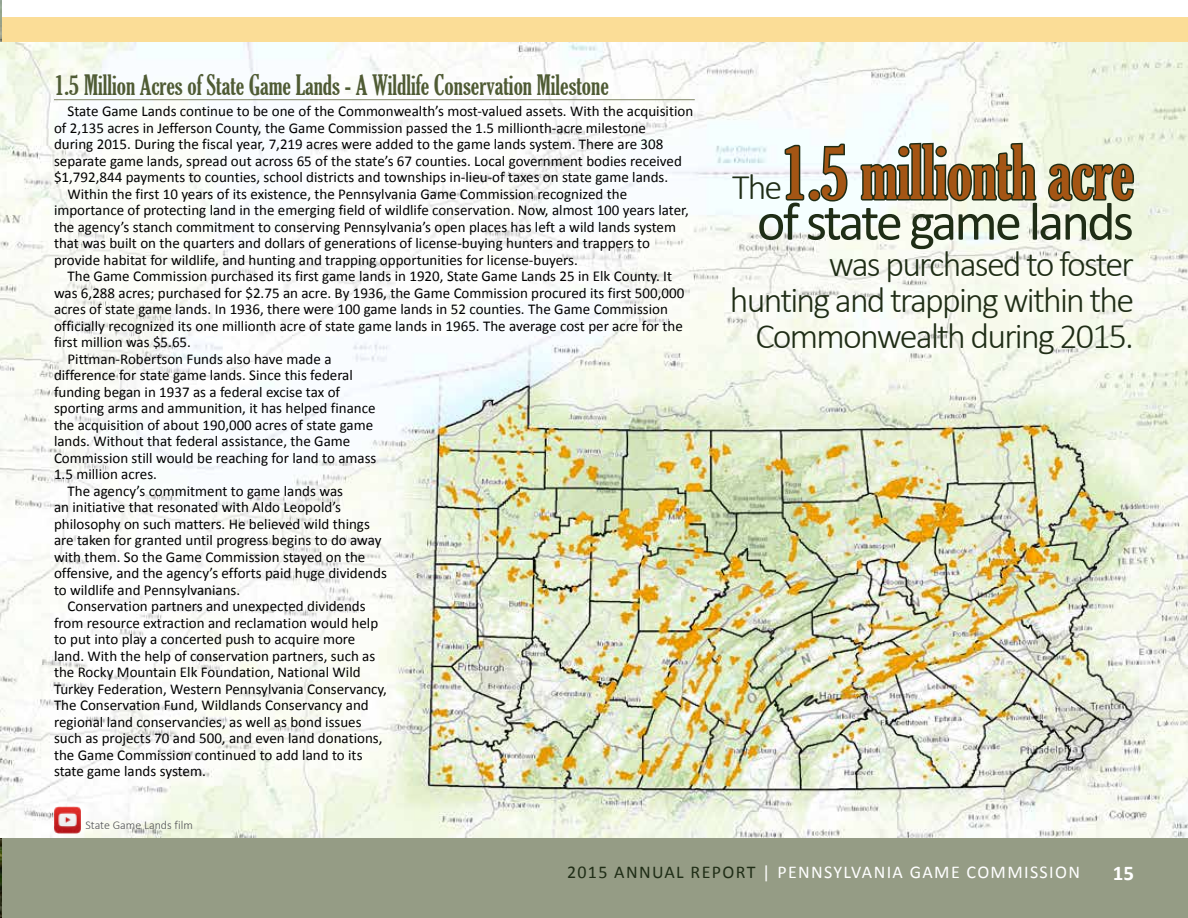
<style>
.page{position:relative;width:1188px;height:918px;background:#fff}
.page>*{position:absolute;margin:0;border:0;box-sizing:border-box;transform-origin:0 0}
.t1{font:extra-condensed 72px "Gloucester";color:#a45514}
.t2{font:54px "Calibri";letter-spacing:-.05em;color:#1f2d16}
.t3{font:300 36px/36px "Calibri";letter-spacing:-.05em;color:#1f2d16;text-align:right}
.t4{font:extra-condensed 27px "Gloucester";color:#4f5b34}
.t5{font:700 21px "Calibri";color:#fff}
.t6{font:18px "Calibri";letter-spacing:.075em;color:#fff}
.t7{font:15px "Calibri";color:#000}
.t8{font:300 12px "Calibri";color:#505154}
.s1{font-family:"Calibri";font-weight:300;font-stretch:normal;font-size:36px;color:#1f2d16}
.s2{color:#1f2d16}
</style>
<div class="page">
<div style="left:0;top:838px;width:1188px;height:80px;background:#959c85"></div>
<div style="left:0;top:17px;width:1188px;height:25px;background:#fbdd97"></div>
<img style="left:0;top:0;width:2px;height:918px">
<img style="left:0;top:42px;width:1188px;height:796px">
<hr style="left:54px;top:99px;width:641px;height:1px;background:#828869">
<svg style="left:783px;top:142px;width:66px;height:62px"></svg>
<svg style="left:858px;top:141px;width:180px;height:75px"></svg>
<svg style="left:1047px;top:162px;width:89px;height:41px;background:#909b85"></svg>
<img style="left:54px;top:807px;width:27px;height:27px">
<h3 class="t4" style="left:54px;top:70px;width:556px">1.5 Million Acres of State Game Lands - A Wildlife Conservation Milestone</h3>
<p class="t7" style="left:68px;top:102px;width:627px">State Game Lands continue to be one of the Commonwealth’s most-valued assets. With the acquisition</p>
<p class="t7" style="left:54px;top:118px;width:594px">of 2,135 acres in Jefferson County, the Game Commission passed the 1.5 millionth-acre milestone</p>
<p class="t7" style="left:54px;top:135px;width:611px">during 2015. During the fiscal year, 7,219 acres were added to the game lands system. There are 308</p>
<p class="t7" style="left:54px;top:151px;width:629px">separate game lands, spread out across 65 of the state’s 67 counties. Local government bodies received</p>
<p class="t7" style="left:54px;top:168px;width:616px">$1,792,844 payments to counties, school districts and townships in-lieu-of taxes on state game lands.</p>
<p class="t7" style="left:68px;top:184px;width:561px">Within the first 10 years of its existence, the Pennsylvania Game Commission recognized the</p>
<p class="t7" style="left:54px;top:201px;width:636px">importance of protecting land in the emerging field of wildlife conservation. Now, almost 100 years later,</p>
<p class="t7" style="left:54px;top:217px;width:624px">the agency’s stanch commitment to conserving Pennsylvania’s open places has left a wild lands system</p>
<p class="t7" style="left:54px;top:234px;width:598px">that was built on the quarters and dollars of generations of license-buying hunters and trappers to</p>
<p class="t7" style="left:54px;top:250px;width:525px">provide habitat for wildlife, and hunting and trapping opportunities for license-buyers.</p>
<p class="t7" style="left:68px;top:267px;width:606px">The Game Commission purchased its first game lands in 1920, State Game Lands 25 in Elk County. It</p>
<p class="t7" style="left:54px;top:283px;width:632px">was 6,288 acres; purchased for $2.75 an acre. By 1936, the Game Commission procured its first 500,000</p>
<p class="t7" style="left:54px;top:300px;width:615px">acres of state game lands. In 1936, there were 100 game lands in 52 counties. The Game Commission</p>
<p class="t7" style="left:54px;top:316px;width:630px">officially recognized its one millionth acre of state game lands in 1965. The average cost per acre for the</p>
<p class="t7" style="left:54px;top:333px;width:139px">first million was $5.65.</p>
<p class="t7" style="left:68px;top:349px;width:266px">Pittman-Robertson Funds also have made a</p>
<p class="t7" style="left:54px;top:366px;width:300px">difference for state game lands. Since this federal</p>
<p class="t7" style="left:54px;top:382px;width:288px">funding began in 1937 as a federal excise tax of</p>
<p class="t7" style="left:54px;top:399px;width:323px">sporting arms and ammunition, it has helped finance</p>
<p class="t7" style="left:54px;top:415px;width:321px">the acquisition of about 190,000 acres of state game</p>
<p class="t7" style="left:54px;top:432px;width:298px">lands. Without that federal assistance, the Game</p>
<p class="t7" style="left:54px;top:448px;width:324px">Commission still would be reaching for land to amass</p>
<p class="t7" style="left:54px;top:465px;width:104px">1.5 million acres.</p>
<p class="t7" style="left:68px;top:481px;width:277px">The agency’s commitment to game lands was</p>
<p class="t7" style="left:54px;top:498px;width:289px">an initiative that resonated with Aldo Leopold’s</p>
<p class="t7" style="left:54px;top:514px;width:317px">philosophy on such matters. He believed wild things</p>
<p class="t7" style="left:54px;top:531px;width:329px">are taken for granted until progress begins to do away</p>
<p class="t7" style="left:54px;top:547px;width:313px">with them. So the Game Commission stayed on the</p>
<p class="t7" style="left:54px;top:564px;width:334px">offensive, and the agency’s efforts paid huge dividends</p>
<p class="t7" style="left:54px;top:580px;width:188px">to wildlife and Pennsylvanians.</p>
<p class="t7" style="left:68px;top:597px;width:300px">Conservation partners and unexpected dividends</p>
<p class="t7" style="left:54px;top:613px;width:326px">from resource extraction and reclamation would help</p>
<p class="t7" style="left:54px;top:630px;width:303px">to put into play a concerted push to acquire more</p>
<p class="t7" style="left:54px;top:646px;width:323px">land. With the help of conservation partners, such as</p>
<p class="t7" style="left:54px;top:663px;width:308px">the Rocky Mountain Elk Foundation, National Wild</p>
<p class="t7" style="left:54px;top:679px;width:335px">Turkey Federation, Western Pennsylvania Conservancy,</p>
<p class="t7" style="left:54px;top:696px;width:316px">The Conservation Fund, Wildlands Conservancy and</p>
<p class="t7" style="left:54px;top:712px;width:309px">regional land conservancies, as well as bond issues</p>
<p class="t7" style="left:54px;top:729px;width:330px">such as projects 70 and 500, and even land donations,</p>
<p class="t7" style="left:54px;top:745px;width:310px">the Game Commission continued to add land to its</p>
<p class="t7" style="left:54px;top:762px;width:153px">state game lands system.</p>
<p class="t8" style="left:86px;top:818px;width:109px">State Game Lands film</p>
<h1 class="t1" style="left:732px;top:131px;width:403px"><span class="s1">The</span>1.5 millionth acre</h1>
<h2 class="t2" style="left:757px;top:188px;width:379px">of state game lands</h2>
<h3 class="t3" style="left:730px;top:245px;width:406px">was purchased to foster hunting and trapping within the<br>Commonwealth during 2015.</h3>
<p class="t6" style="left:567px;top:860px;width:515px"><span class="s2">2015 ANNUAL REPORT</span> | PENNSYLVANIA GAME COMMISSION</p>
<h3 class="t5" style="left:1113px;top:860px;width:23px">15</h3>
</div>
